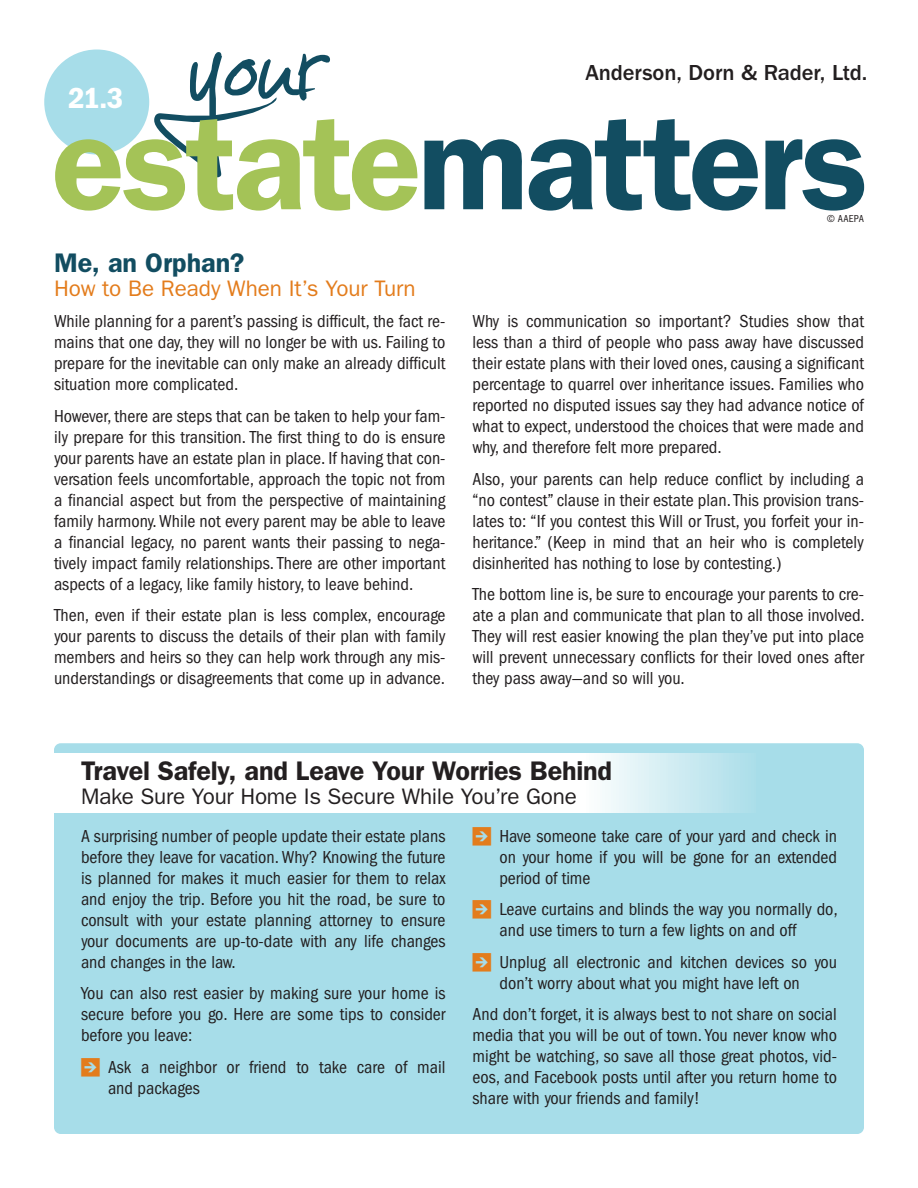
<style>
.page{position:relative;width:918px;height:1188px;background:#fff}
.page>*{position:absolute;margin:0;border:0;box-sizing:border-box;transform-origin:0 0}
.t1{font:301.5px "Script Jellyka Estrya";color:#124d61}
.t2{font:600 135px "ITC Franklin Gothic Std";letter-spacing:-.03em;color:#124d61}
.t3{font:30px "ITC Franklin Gothic Std Dm Cd";color:#fff;scale:1.1 1}
.t4{font:600 27px "ITC Franklin Gothic Std";letter-spacing:-.01em;color:#231f20}
.t5{font:600 27px "ITC Franklin Gothic Std";color:#124d61}
.t6{font:22.5px "ITC Franklin Gothic Std";letter-spacing:-.01em;color:#231f20}
.t7{font:22.5px "ITC Franklin Gothic Std";letter-spacing:-.005em;color:#e37c1c}
.firm_front{font:500 22.5px "ITC Franklin Gothic Std";letter-spacing:-.005em;color:#231f20}
.t8{font:condensed 18px/21px "ITC Franklin Gothic Std";color:#231f20;text-align:justify}
.t9{font:condensed 10.5px "ITC Franklin Gothic Std";letter-spacing:.02em;color:#231f20}
.s1{color:#a4c357}
.s2{font-family:"Symb Arrows";font-stretch:normal;color:#e37c1c}
</style>
<div class="page">
<div style="left:44px;top:50px;width:105px;height:104px;background:#a7dde9;border-radius:50%"></div>
<div style="left:54px;top:743px;width:810px;height:391px;background:#a7dde9;border-radius:7px"></div>
<svg style="left:54px;top:753px;width:686px;height:24px;background:#f6fbfc"></svg>
<svg style="left:54px;top:777px;width:686px;height:36px;background:#f6fbfc"></svg>
<h1 class="t1" style="left:187px;top:-92px;width:140px">your</h1>
<p class="firm_front" style="left:585px;top:60px;width:284px">Anderson, Dorn &amp; Rader, Ltd.</p>
<h3 class="t3" style="left:68px;top:81px;width:52px">21.3</h3>
<h2 class="t2" style="left:52px;top:83px;width:818px"><span class="s1">estate</span>matters</h2>
<h3 class="t5" style="left:54px;top:246px;width:192px">Me, an Orphan?</h3>
<p class="t7" style="left:54px;top:275px;width:363px">How to Be Ready When It’s Your Turn</p>
<p class="t8" style="left:54px;top:311px;width:393px">While planning for a parent’s passing is difficult, the fact re&shy;mains that one day, they will no longer be with us. Failing to prepare for the inevitable can only make an already difficult situation more complicated.</p>
<p class="t8" style="left:54px;top:405px;width:393px">However, there are steps that can be taken to help your fam&shy;ily prepare for this transition. The first thing to do is ensure your parents have an estate plan in place. If having that con&shy;versation feels uncomfortable, approach the topic not from a financial aspect but from the perspective of maintaining family harmony. While not every parent may be able to leave a financial legacy, no parent wants their passing to nega&shy;tively impact family relationships. There are other important aspects of a legacy, like family history, to leave behind.</p>
<p class="t8" style="left:54px;top:605px;width:393px">Then, even if their estate plan is less complex, encourage your parents to discuss the details of their plan with family members and heirs so they can help work through any mis&shy;understandings or disagreements that come up in advance.</p>
<p class="t9" style="left:827px;top:213px;width:39px">© AAEPA</p>
<p class="t8" style="left:472px;top:311px;width:393px">Why is communication so important? Studies show that less than a third of people who pass away have discussed their estate plans with their loved ones, causing a significant percentage to quarrel over inheritance issues. Families who reported no disputed issues say they had advance notice of what to expect, understood the choices that were made and why, and therefore felt more prepared.</p>
<p class="t8" style="left:472px;top:468px;width:393px">Also, your parents can help reduce conflict by including a “no contest” clause in their estate plan. This provision trans&shy;lates to: “If you contest this Will or Trust, you forfeit your in&shy;heritance.” (Keep in mind that an heir who is completely disinherited has nothing to lose by contesting.)</p>
<p class="t8" style="left:472px;top:584px;width:394px">The bottom line is, be sure to encourage your parents to cre&shy;ate a plan and communicate that plan to all those involved.<br>They will rest easier knowing the plan they’ve put into place will prevent unnecessary conflicts for their loved ones after they pass away—and so will you.</p>
<h3 class="t4" style="left:81px;top:755px;width:533px">Travel Safely, and Leave Your Worries Behind</h3>
<p class="t6" style="left:81px;top:783px;width:497px">Make Sure Your Home Is Secure While You’re Gone</p>
<p class="t8" style="left:81px;top:825px;width:366px">A surprising number of people update their estate plans before they leave for vacation. Why? Knowing the future is planned for makes it much easier for them to relax and enjoy the trip. Before you hit the road, be sure to consult with your estate planning attorney to ensure your documents are up-to-date with any life changes and changes in the law.</p>
<p class="t8" style="left:81px;top:983px;width:366px">You can also rest easier by making sure your home is secure before you go. Here are some tips to consider before you leave:</p>
<p class="t8" style="left:108px;top:1056px;width:339px;text-indent:-27px"><span class="s2">%</span> Ask a neighbor or friend to take care of mail and packages</p>
<p class="t8" style="left:500px;top:825px;width:339px;text-indent:-27px"><span class="s2">%</span> Have someone take care of your yard and check in on your home if you will be gone for an extended period of time</p>
<p class="t8" style="left:500px;top:899px;width:340px;text-indent:-27px"><span class="s2">%</span> Leave curtains and blinds the way you normally do, and use timers to turn a few lights on and off</p>
<p class="t8" style="left:472px;top:951px;width:366px;text-align:center"><span class="s2">%</span> Unplug all electronic and kitchen devices so you don’t worry about what you might have left on</p>
<p class="t8" style="left:472px;top:1004px;width:366px">And don’t forget, it is always best to not share on social media that you will be out of town. You never know who might be watching, so save all those great photos, vid&shy;eos, and Facebook posts until after you return home to share with your friends and family!</p>
</div>
